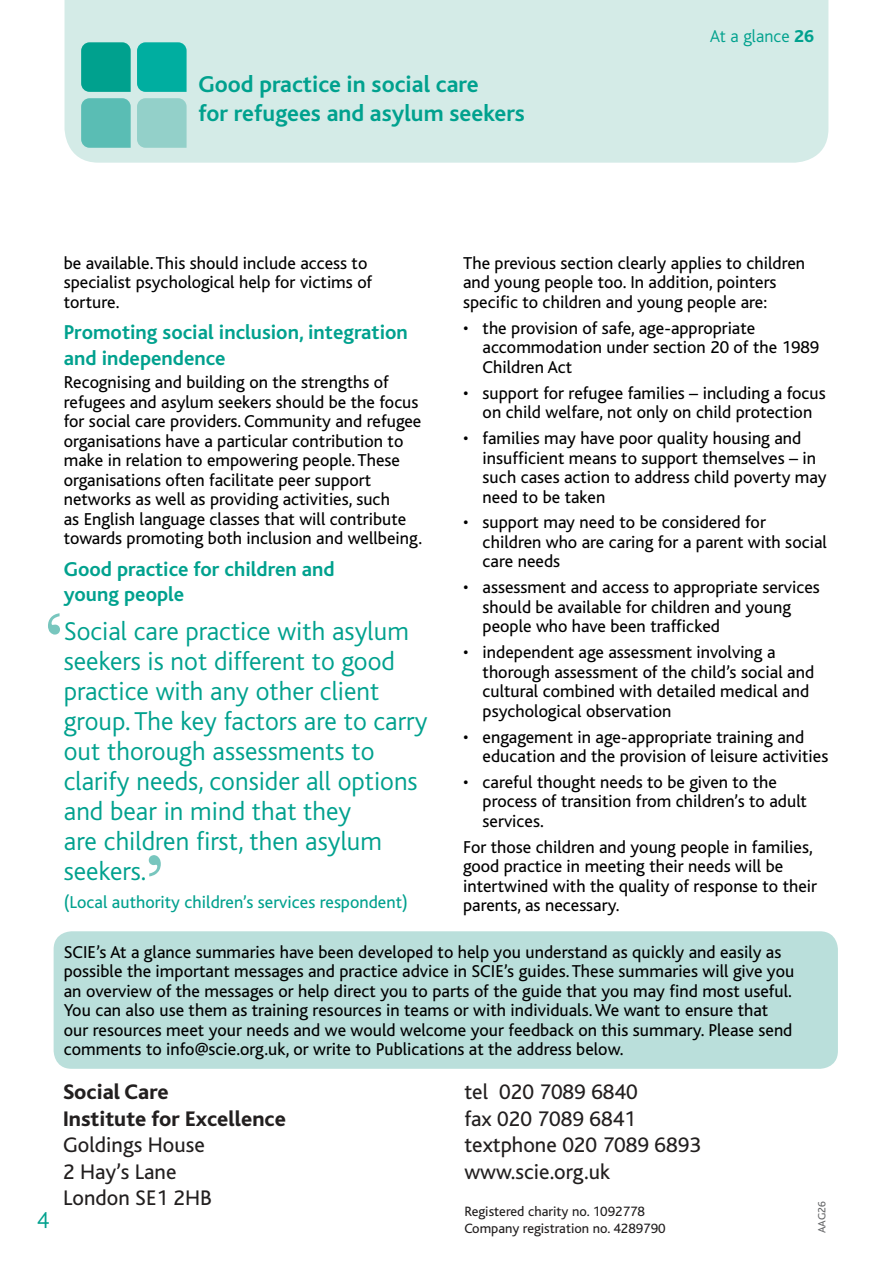
<style>
.page{position:relative;width:893px;height:1263px;background:#fff}
.page>*{position:absolute;margin:0;border:0;box-sizing:border-box;transform-origin:0 0}
.t1{font:600 66px "Baskerville";color:#78c6be}
.t2{font:300 27px/30px "Bliss";color:#00a18e}
.t3{font:700 24px/28.8px "Bliss";color:#00a18e}
.t4{font:300 24px "Bliss";color:#00a18e}
.t5{font:22.05px/26.5px "Bliss";color:#221f1f}
.t6{font:800 22.05px/26.5px "Bliss";color:#221f1f}
.t7{font:700 21px/25.2px "Bliss";color:#00a18e}
.t8{font:18px/19.5px "Bliss";color:#000}
.t9{font:18px "Bliss";color:#00a18e}
.t10{font:300 18px "Bliss";color:#00a18e}
.t11{font:14.25px/17px "Bliss";color:#221f1f}
.t12{font:11.1px "Bliss";color:#636466}
.s1{font-weight:800}
</style>
<div class="page">
<div style="left:65px;top:0;width:763px;height:163px;background:#d4ebe7"></div>
<svg style="left:81px;top:42px;width:50px;height:50px;background:#07a391"></svg>
<svg style="left:137px;top:42px;width:50px;height:50px;background:#07b0a2"></svg>
<svg style="left:81px;top:98px;width:50px;height:50px;background:#5ebeb5"></svg>
<svg style="left:137px;top:98px;width:50px;height:50px;background:#95d0ca"></svg>
<div style="left:54px;top:931px;width:784px;height:138px;background:#badfdb;border-radius:18px"></div>
<h3 class="t3" style="left:198px;top:70px;width:328px">Good practice in social care<br>for refugees and asylum seekers</h3>
<p class="t10" style="left:710px;top:26px;width:106px">At a glance <span class="s1">26</span></p>
<p class="t8" style="left:64px;top:254px;width:310px">be available.This should include access to specialist psychological help for victims of torture.</p>
<p class="t7" style="left:64px;top:320px;width:346px">Promoting social inclusion, integration and independence</p>
<p class="t8" style="left:64px;top:373px;width:360px">Recognising and building on the strengths of refugees and asylum seekers should be the focus for social care providers. Community and refugee organisations have a particular contribution to make in relation to empowering people.These organisations often facilitate peer support networks as well as providing activities, such<br>as English language classes that will contribute towards promoting both inclusion and wellbeing.</p>
<p class="t7" style="left:64px;top:557px;width:272px">Good practice for children and young people</p>
<p class="t2" style="left:64px;top:616px;width:365px">Social care practice with asylum seekers is not different to good practice with any other client group. The key factors are to carry out thorough assessments to clarify needs, consider all options and bear in mind that they<br>are children first, then asylum seekers.</p>
<p class="t9" style="left:64px;top:892px;width:346px">(Local authority children’s services respondent)</p>
<h1 class="t1" style="left:45px;top:597px;width:20px">‘</h1>
<h1 class="t1" style="left:145px;top:839px;width:20px">’</h1>
<p class="t8" style="left:463px;top:254px;width:344px">The previous section clearly applies to children and young people too. In addition, pointers specific to children and young people are:</p>
<p class="t8" style="left:483px;top:318px;width:338px;text-indent:-19px">• the provision of safe, age-appropriate accommodation under section 20 of the 1989<br>Children Act</p>
<p class="t8" style="left:463px;top:383px;width:364px;text-align:center">• support for refugee families – including a focus on child welfare, not only on child protection</p>
<p class="t8" style="left:483px;top:429px;width:345px;text-indent:-19px">• families may have poor quality housing and insufficient means to support themselves – in such cases action to address child poverty may need to be taken</p>
<p class="t8" style="left:483px;top:513px;width:346px;text-indent:-19px">• support may need to be considered for children who are caring for a parent with social care needs</p>
<p class="t8" style="left:483px;top:578px;width:339px;text-indent:-19px">• assessment and access to appropriate services should be available for children and young people who have been trafficked</p>
<p class="t8" style="left:483px;top:643px;width:333px;text-indent:-19px">• independent age assessment involving a thorough assessment of the child’s social and cultural combined with detailed medical and psychological observation</p>
<p class="t8" style="left:483px;top:727px;width:347px;text-indent:-19px">• engagement in age-appropriate training and education and the provision of leisure activities</p>
<p class="t8" style="left:483px;top:773px;width:326px;text-indent:-19px">• careful thought needs to be given to the process of transition from children’s to adult services.</p>
<p class="t8" style="left:463px;top:837px;width:356px">For those children and young people in families, good practice in meeting their needs will be intertwined with the quality of response to their parents, as necessary.</p>
<h3 class="t4" style="left:37px;top:1207px;width:14px">4</h3>
<p class="t8" style="left:64px;top:942px;width:732px">SCIE’s At a glance summaries have been developed to help you understand as quickly and easily as possible the important messages and practice advice in SCIE’s guides.These summaries will give you an overview of the messages or help direct you to parts of the guide that you may find most useful.<br>You can also use them as training resources in teams or with individuals.We want to ensure that our resources meet your needs and we would welcome your feedback on this summary. Please send comments to info@scie.org.uk, or write to Publications at the address below.</p>
<p class="t6" style="left:63px;top:1079px;width:224px">Social Care<br>Institute for Excellence</p>
<p class="t5" style="left:63px;top:1132px;width:150px">Goldings House<br>2 Hay’s Lane<br>London SE1 2HB</p>
<p class="t5" style="left:464px;top:1079px;width:238px">tel 020 7089 6840<br>fax 020 7089 6841 textphone 020 7089 6893 www.scie.org.uk</p>
<p class="t11" style="left:464px;top:1203px;width:203px">Registered charity no. 1092778<br>Company registration no. 4289790</p>
<p class="t12" style="left:816px;top:1233px;width:34px;rotate:-90deg">AAG26</p>
</div>
